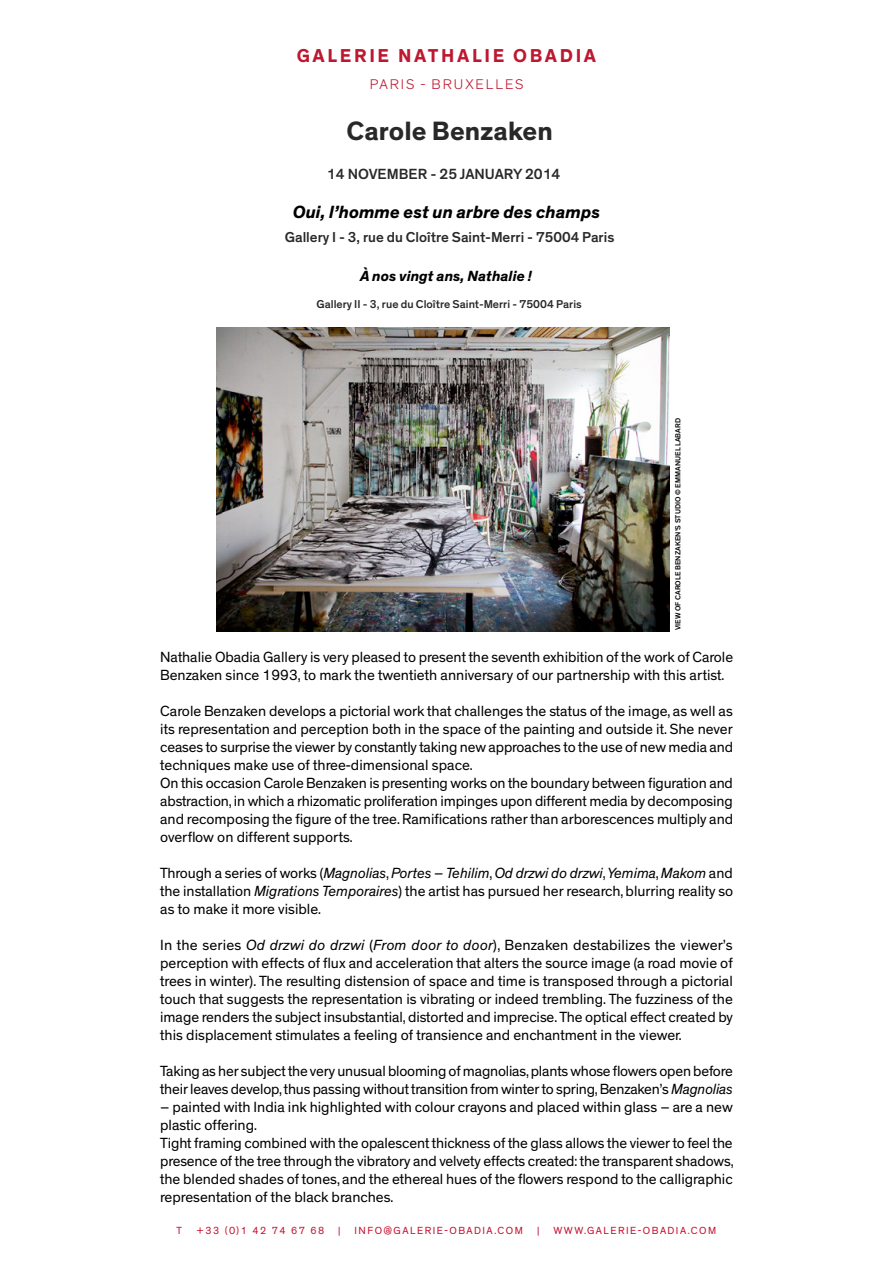
<style>
.page{position:relative;width:893px;height:1263px;background:#fff}
.page>*{position:absolute;margin:0;border:0;box-sizing:border-box;transform-origin:0 0}
.t1{font:700 27px "Theinhardt";color:#292829}
.t2{font:700 19.05px "Theinhardt";letter-spacing:.14em;color:#be1730}
.t3{font:italic 700 18px "Theinhardt";color:#000}
.t4{font:15px/18px "Theinhardt";letter-spacing:-.005em;color:#000}
.t5{font:500 15px "Theinhardt";color:#292829}
.t6{font:italic 700 15px "Theinhardt";color:#000}
.t7{font:500 14.7px "Theinhardt";color:#292829}
.t8{font:300 14.25px "Theinhardt";letter-spacing:.14em;color:#be1730}
.t9{font:500 11.7px "Theinhardt";color:#292829}
.t10{font:10.5px "Theinhardt";letter-spacing:.145em;color:#c41230}
.t11{font:500 7.5px "Theinhardt";letter-spacing:.01em;color:#000}
.s1{font-style:italic}
</style>
<div class="page">
<img style="left:216px;top:328px;width:453px;height:303px">
<p class="t2" style="left:297px;top:44px;width:301px">Galerie Nathalie Obadia</p>
<p class="t8" style="left:370px;top:76px;width:155px">PARIS - BRUXELLES</p>
<h1 class="t1" style="left:346px;top:114px;width:208px">Carole Benzaken</h1>
<p class="t5" style="left:327px;top:165px;width:235px">14 NOVEMBER - 25 JANUARY 2014</p>
<p class="t3" style="left:293px;top:201px;width:309px">Oui, l’homme est un arbre des champs</p>
<p class="t7" style="left:285px;top:228px;width:331px">Gallery I - 3, rue du Cloître Saint-Merri - 75004 Paris</p>
<p class="t6" style="left:360px;top:266px;width:174px">À nos vingt ans, Nathalie !</p>
<p class="t9" style="left:317px;top:297px;width:267px">Gallery II - 3, rue du Cloître Saint-Merri - 75004 Paris</p>
<p class="t11" style="left:674px;top:630px;width:214px;rotate:-90deg">VIEW OF CAROLE BENZAKEN’S STUDIO © EMMANUEL LABARD</p>
<p class="t4" style="left:160px;top:648px;width:574px">Nathalie Obadia Gallery is very pleased to present the seventh exhibition of the work of Carole<br>Benzaken since 1993, to mark the twentieth anniversary of our partnership with this artist.</p>
<p class="t4" style="left:160px;top:702px;width:574px">Carole Benzaken develops a pictorial work that challenges the status of the image, as well as its representation and perception both in the space of the painting and outside it. She never ceases to surprise the viewer by constantly taking new approaches to the use of new media and techniques make use of three-dimensional space.<br>On this occasion Carole Benzaken is presenting works on the boundary between figuration and abstraction, in which a rhizomatic proliferation impinges upon different media by decomposing and recomposing the figure of the tree. Ramifications rather than arborescences multiply and overflow on different supports.</p>
<p class="t4" style="left:160px;top:864px;width:574px;text-align:justify">Through a series of works (<span class="s1">Magnolias</span>, <span class="s1">Portes – Tehilim</span>, <span class="s1">Od drzwi do drzwi</span>, <span class="s1">Yemima</span>, <span class="s1">Makom</span> and the installation <span class="s1">Migrations Temporaires</span>) the artist has pursued her research, blurring reality so as to make it more visible.</p>
<p class="t4" style="left:160px;top:936px;width:574px;text-align:justify">In the series <span class="s1">Od drzwi do drzwi</span> (<span class="s1">From door to door</span>), Benzaken destabilizes the viewer’s perception with effects of flux and acceleration that alters the source image (a road movie of trees in winter). The resulting distension of space and time is transposed through a pictorial touch that suggests the representation is vibrating or indeed trembling. The fuzziness of the image renders the subject insubstantial, distorted and imprecise. The optical effect created by this displacement stimulates a feeling of transience and enchantment in the viewer.</p>
<p class="t4" style="left:160px;top:1062px;width:574px">Taking as her subject the very unusual blooming of magnolias, plants whose flowers open before their leaves develop, thus passing without transition from winter to spring, Benzaken’s <span class="s1">Magnolias</span></p>
<p class="t4" style="left:160px;top:1098px;width:575px">– painted with India ink highlighted with colour crayons and placed within glass – are a new plastic offering.<br>Tight framing combined with the opalescent thickness of the glass allows the viewer to feel the presence of the tree through the vibratory and velvety effects created: the transparent shadows, the blended shades of tones, and the ethereal hues of the flowers respond to the calligraphic representation of the black branches.</p>
<p class="t10" style="left:177px;top:1224px;width:5px">t</p>
<p class="t10" style="left:196px;top:1224px;width:130px">+33 (0)1 42 74 67 68</p>
<p class="t10" style="left:338px;top:1224px;width:4px">|</p>
<p class="t10" style="left:355px;top:1224px;width:170px">in fo @galeri e-obadia.co m</p>
<p class="t10" style="left:537px;top:1224px;width:4px">|</p>
<p class="t10" style="left:553px;top:1224px;width:164px">www.galeri e-obadia.co m</p>
</div>
